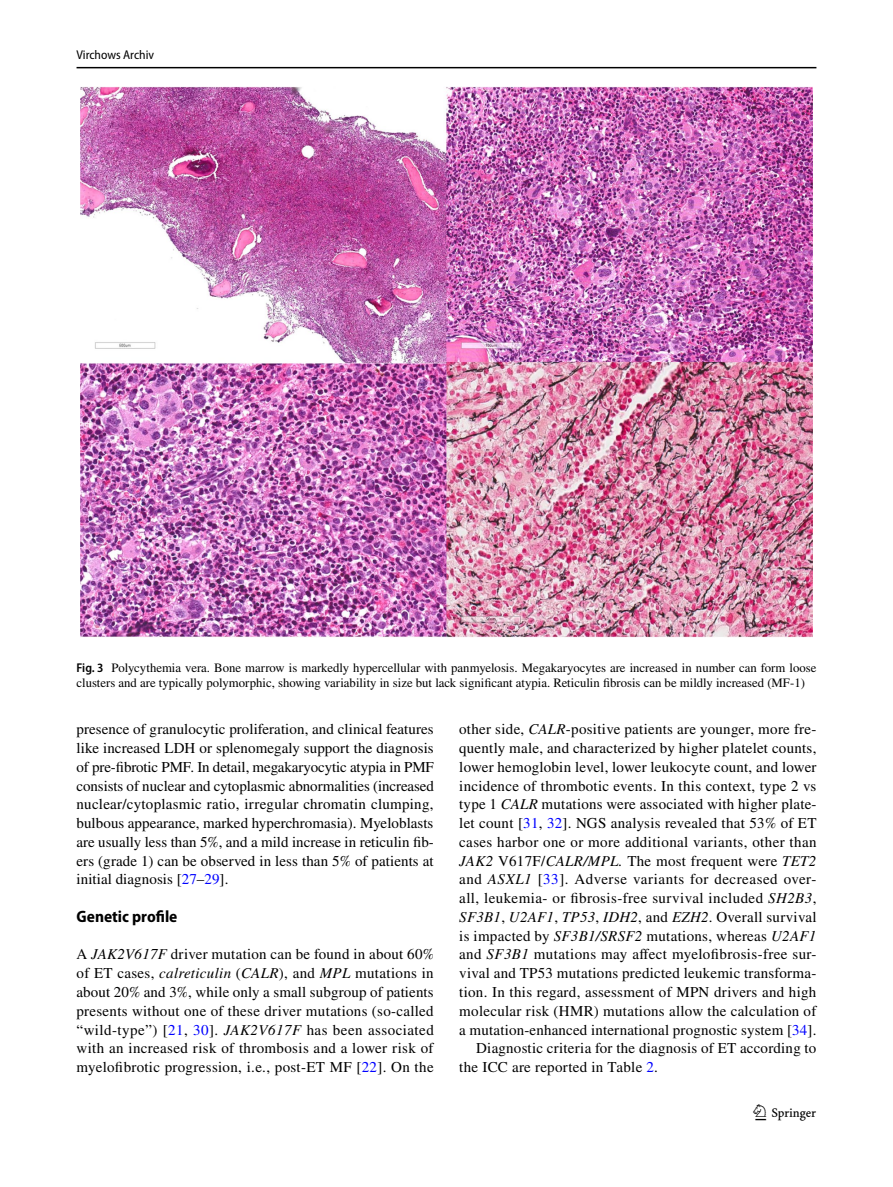
<style>
.page{position:relative;width:893px;height:1187px;background:#fff}
.page>*{position:absolute;margin:0;border:0;box-sizing:border-box;transform-origin:0 0}
.t1{font:22.5px "Springnew Regular 3";color:#000}
.t2{font:700 semi-condensed 16.5px "Myriad Pro";color:#000}
.t3{font:15px/18.8px "STIX";letter-spacing:.02em;color:#000;text-align:justify}
.t4{font:12.75px/15px "STIX";color:#000}
.t5{font:semi-condensed 12.75px "Myriad Pro";color:#000}
.s1{font-family:"Myriad Pro";font-weight:600;font-stretch:semi-condensed}
.s2{color:#00f}
.s3{font-style:italic}
</style>
<div class="page">
<hr style="left:77px;top:67px;width:739px;height:1px;background:#000">
<img style="left:81px;top:87px;width:731px;height:550px">
<p class="t5" style="left:77px;top:48px;width:79px">Virchows Archiv</p>
<p class="t4" style="left:77px;top:661px;width:741px"><span class="s1">Fig. 3</span> Polycythemia vera. Bone marrow is markedly hypercellular with panmyelosis. Megakaryocytes are increased in number can form loose clusters and are typically polymorphic, showing variability in size but lack significant atypia. Reticulin fibrosis can be mildly increased (MF-1)</p>
<p class="t3" style="left:77px;top:721px;width:359px">presence of granulocytic proliferation, and clinical features like increased LDH or splenomegaly support the diagnosis of pre-fibrotic PMF. In detail, megakaryocytic atypia in PMF consists of nuclear and cytoplasmic abnormalities (increased nuclear/cytoplasmic ratio, irregular chromatin clumping, bulbous appearance, marked hyperchromasia). Myeloblasts are usually less than 5%, and a mild increase in reticulin fib&shy;ers (grade 1) can be observed in less than 5% of patients at initial diagnosis [<span class="s2">27</span>–<span class="s2">29</span>].</p>
<p class="t2" style="left:77px;top:907px;width:102px">Genetic profile</p>
<p class="t3" style="left:77px;top:946px;width:359px">A <span class="s3">JAK2V617F</span> driver mutation can be found in about 60% of ET cases, <span class="s3">calreticulin</span> (<span class="s3">CALR</span>), and <span class="s3">MPL</span> mutations in about 20% and 3%, while only a small subgroup of patients presents without one of these driver mutations (so-called “wild-type”) [<span class="s2">21</span>, <span class="s2">30</span>]. <span class="s3">JAK2V617F</span> has been associated with an increased risk of thrombosis and a lower risk of myelofibrotic progression, i.e., post-ET MF [<span class="s2">22</span>]. On the</p>
<p class="t3" style="left:459px;top:721px;width:359px">other side, <span class="s3">CALR</span>-positive patients are younger, more fre-</p>
<p class="t3" style="left:459px;top:739px;width:359px">quently male, and characterized by higher platelet counts,</p>
<p class="t3" style="left:459px;top:758px;width:359px">lower hemoglobin level, lower leukocyte count, and lower</p>
<p class="t3" style="left:459px;top:777px;width:359px">incidence of thrombotic events. In this context, type 2 vs</p>
<p class="t3" style="left:459px;top:796px;width:359px">type 1 <span class="s3">CALR</span> mutations were associated with higher plate-</p>
<p class="t3" style="left:459px;top:814px;width:359px">let count [<span class="s2">31</span>, <span class="s2">32</span>]. NGS analysis revealed that 53% of ET</p>
<p class="t3" style="left:459px;top:833px;width:359px">cases harbor one or more additional variants, other than</p>
<p class="t3" style="left:459px;top:852px;width:359px"><span class="s3">JAK2</span> V617F/<span class="s3">CALR/MPL.</span> The most frequent were <span class="s3">TET2</span></p>
<p class="t3" style="left:459px;top:871px;width:359px">and <span class="s3">ASXL1</span> [<span class="s2">33</span>]. Adverse variants for decreased over-</p>
<p class="t3" style="left:459px;top:889px;width:359px">all, leukemia- or fibrosis-free survival included <span class="s3">SH2B3</span>,</p>
<p class="t3" style="left:459px;top:908px;width:359px"><span class="s3">SF3B1</span>, <span class="s3">U2AF1</span>, <span class="s3">TP53</span>, <span class="s3">IDH2</span>, and <span class="s3">EZH2</span>. Overall survival</p>
<p class="t3" style="left:459px;top:927px;width:359px">is impacted by <span class="s3">SF3B1/SRSF2</span> mutations, whereas <span class="s3">U2AF1</span></p>
<p class="t3" style="left:459px;top:946px;width:359px">and <span class="s3">SF3B1</span> mutations may affect myelofibrosis-free sur-</p>
<p class="t3" style="left:459px;top:964px;width:359px">vival and TP53 mutations predicted leukemic transforma-</p>
<p class="t3" style="left:459px;top:983px;width:359px">tion. In this regard, assessment of MPN drivers and high</p>
<p class="t3" style="left:459px;top:1002px;width:359px">molecular risk (HMR) mutations allow the calculation of</p>
<p class="t3" style="left:459px;top:1021px;width:359px">a mutation-enhanced international prognostic system [<span class="s2">34</span>].</p>
<p class="t3" style="left:476px;top:1039px;width:342px">Diagnostic criteria for the diagnosis of ET according to</p>
<p class="t3" style="left:459px;top:1058px;width:200px">the ICC are reported in Table <span class="s2">2</span>.</p>
<h1 class="t1" style="left:755px;top:1104px;width:62px">1 3</h1>
</div>
